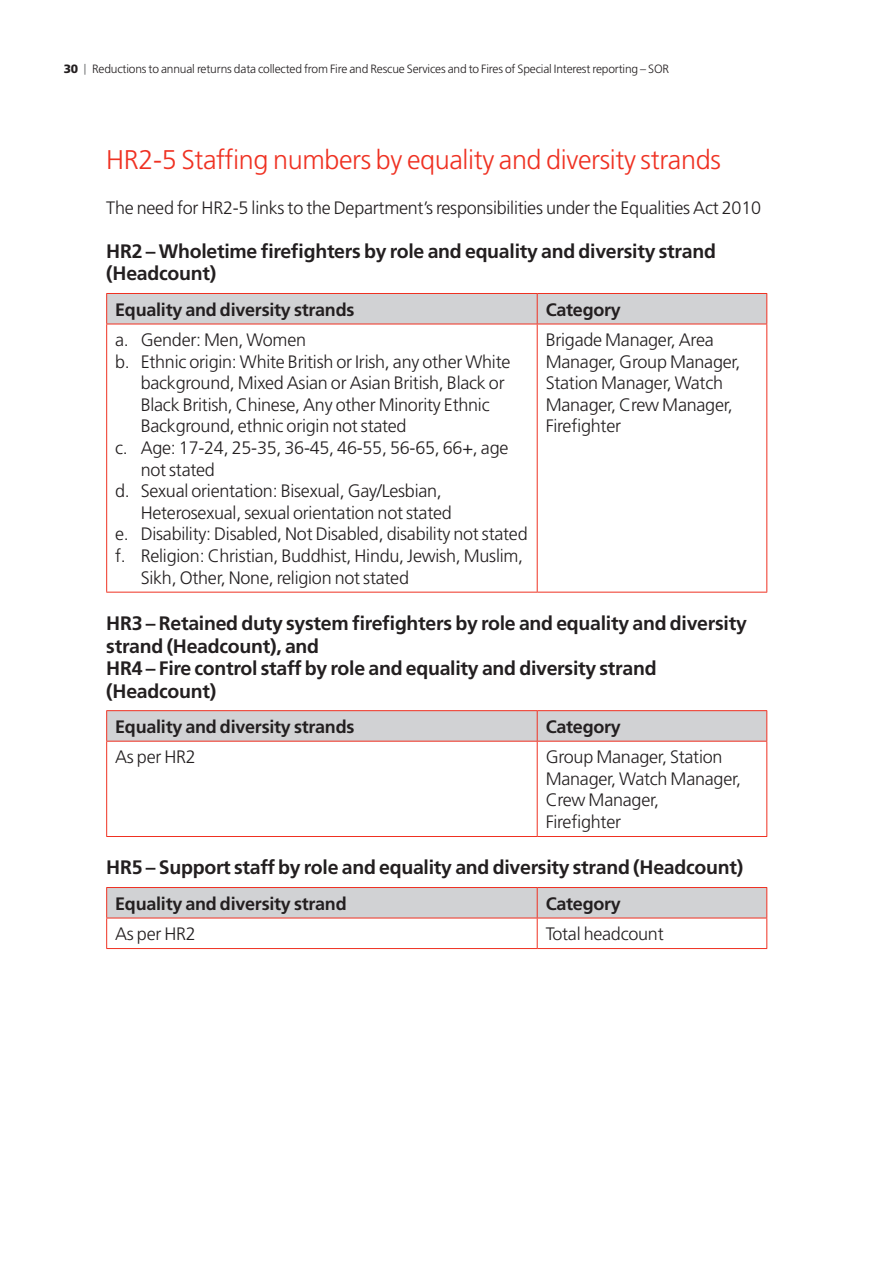
<style>
.page{position:relative;width:893px;height:1263px;background:#fff}
.page>*{position:absolute;margin:0;border:0;box-sizing:border-box;transform-origin:0 0}
.t1{font:300 27px "Frutiger LT Std";letter-spacing:-.015em;color:#ef3122}
.t2{font:700 19.5px/22.5px "Frutiger LT Std";letter-spacing:-.015em;color:#231f20}
.t3{font:300 18px/21.6px "Frutiger LT Std";letter-spacing:-.015em;color:#231f20}
.t4{font:700 18px "Frutiger LT Std";letter-spacing:-.015em;color:#231f20}
.t5{font:300 12px "Frutiger LT Std";letter-spacing:-.015em;color:#231f20}
.s1{font-weight:900}
.s2{font-size:10.8px;color:#57585a}
</style>
<div class="page">
<div style="left:107px;top:294px;width:659px;height:30px;background:#d1d2d4"></div>
<hr style="left:106px;top:293px;width:431px;height:1px;background:#ef3122">
<hr style="left:106px;top:294px;width:1px;height:30px;background:#ef3122">
<hr style="left:537px;top:293px;width:230px;height:1px;background:#ef3122">
<hr style="left:537px;top:294px;width:1px;height:30px;background:#ef3122">
<hr style="left:766px;top:294px;width:1px;height:30px;background:#ef3122">
<hr style="left:106px;top:324px;width:431px;height:1px;background:#ef3122">
<hr style="left:106px;top:324px;width:1px;height:268px;background:#ef3122">
<hr style="left:537px;top:324px;width:230px;height:1px;background:#ef3122">
<hr style="left:537px;top:324px;width:1px;height:268px;background:#ef3122">
<hr style="left:766px;top:324px;width:1px;height:268px;background:#ef3122">
<hr style="left:106px;top:592px;width:431px;height:1px;background:#ef3122">
<hr style="left:537px;top:592px;width:230px;height:1px;background:#ef3122">
<div style="left:107px;top:711px;width:659px;height:30px;background:#d1d2d4"></div>
<hr style="left:106px;top:710px;width:431px;height:1px;background:#ef3122">
<hr style="left:106px;top:711px;width:1px;height:30px;background:#ef3122">
<hr style="left:537px;top:710px;width:230px;height:1px;background:#ef3122">
<hr style="left:537px;top:711px;width:1px;height:30px;background:#ef3122">
<hr style="left:766px;top:711px;width:1px;height:30px;background:#ef3122">
<hr style="left:106px;top:741px;width:431px;height:1px;background:#ef3122">
<hr style="left:106px;top:741px;width:1px;height:95px;background:#ef3122">
<hr style="left:537px;top:741px;width:230px;height:1px;background:#ef3122">
<hr style="left:537px;top:741px;width:1px;height:95px;background:#ef3122">
<hr style="left:766px;top:741px;width:1px;height:95px;background:#ef3122">
<hr style="left:106px;top:836px;width:431px;height:1px;background:#ef3122">
<hr style="left:537px;top:836px;width:230px;height:1px;background:#ef3122">
<div style="left:107px;top:888px;width:659px;height:30px;background:#d1d2d4"></div>
<hr style="left:106px;top:887px;width:431px;height:1px;background:#ef3122">
<hr style="left:106px;top:888px;width:1px;height:30px;background:#ef3122">
<hr style="left:537px;top:887px;width:230px;height:1px;background:#ef3122">
<hr style="left:537px;top:888px;width:1px;height:30px;background:#ef3122">
<hr style="left:766px;top:888px;width:1px;height:30px;background:#ef3122">
<hr style="left:106px;top:918px;width:431px;height:1px;background:#ef3122">
<hr style="left:106px;top:918px;width:1px;height:30px;background:#ef3122">
<hr style="left:537px;top:918px;width:230px;height:1px;background:#ef3122">
<hr style="left:537px;top:918px;width:1px;height:30px;background:#ef3122">
<hr style="left:766px;top:918px;width:1px;height:30px;background:#ef3122">
<hr style="left:106px;top:948px;width:431px;height:1px;background:#ef3122">
<hr style="left:537px;top:948px;width:230px;height:1px;background:#ef3122">
<p class="t5" style="left:64px;top:62px;width:607px"><span class="s1">30</span> <span class="s2">|</span> Reductions to annual returns data collected from Fire and Rescue Services and to Fires of Special Interest reporting – SOR</p>
<h1 class="t1" style="left:106px;top:144px;width:616px">HR2-5 Staffing numbers by equality and diversity strands</h1>
<p class="t3" style="left:106px;top:198px;width:656px">The need for HR2-5 links to the Department’s responsibilities under the Equalities Act 2010</p>
<p class="t2" style="left:106px;top:240px;width:611px">HR2 – Wholetime firefighters by role and equality and diversity strand (Headcount)</p>
<p class="t4" style="left:115px;top:299px;width:241px">Equality and diversity strands</p>
<p class="t4" style="left:546px;top:299px;width:77px">Category</p>
<p class="t3" style="left:115px;top:329px;width:192px">a. Gender: Men, Women</p>
<p class="t3" style="left:115px;top:351px;width:397px">b. Ethnic origin: White British or Irish, any other White</p>
<p class="t3" style="left:141px;top:372px;width:365px">background, Mixed Asian or Asian British, Black or</p>
<p class="t3" style="left:141px;top:394px;width:350px">Black British, Chinese, Any other Minority Ethnic</p>
<p class="t3" style="left:141px;top:416px;width:267px">Background, ethnic origin not stated</p>
<p class="t3" style="left:115px;top:437px;width:395px">c. Age: 17-24, 25-35, 36-45, 46-55, 56-65, 66+, age</p>
<p class="t3" style="left:141px;top:459px;width:76px">not stated</p>
<p class="t3" style="left:115px;top:480px;width:328px">d. Sexual orientation: Bisexual, Gay/Lesbian,</p>
<p class="t3" style="left:141px;top:502px;width:313px">Heterosexual, sexual orientation not stated</p>
<p class="t3" style="left:115px;top:524px;width:414px">e. Disability: Disabled, Not Disabled, disability not stated</p>
<p class="t3" style="left:115px;top:545px;width:410px">f. Religion: Christian, Buddhist, Hindu, Jewish, Muslim,</p>
<p class="t3" style="left:141px;top:567px;width:270px">Sikh, Other, None, religion not stated</p>
<p class="t3" style="left:546px;top:329px;width:196px">Brigade Manager, Area<br>Manager, Group Manager,<br>Station Manager, Watch<br>Manager, Crew Manager,<br>Firefighter</p>
<p class="t2" style="left:106px;top:612px;width:642px">HR3 – Retained duty system firefighters by role and equality and diversity strand (Headcount), and<br>HR4 – Fire control staff by role and equality and diversity strand (Headcount)</p>
<p class="t4" style="left:115px;top:716px;width:241px">Equality and diversity strands</p>
<p class="t4" style="left:546px;top:716px;width:77px">Category</p>
<p class="t3" style="left:115px;top:746px;width:82px">As per HR2</p>
<p class="t3" style="left:546px;top:746px;width:197px">Group Manager, Station<br>Manager, Watch Manager,<br>Crew Manager,<br>Firefighter</p>
<p class="t2" style="left:106px;top:856px;width:638px">HR5 – Support staff by role and equality and diversity strand (Headcount)</p>
<p class="t4" style="left:115px;top:893px;width:233px">Equality and diversity strand</p>
<p class="t4" style="left:546px;top:893px;width:77px">Category</p>
<p class="t3" style="left:115px;top:923px;width:82px">As per HR2</p>
<p class="t3" style="left:546px;top:923px;width:120px">Total headcount</p>
</div>
